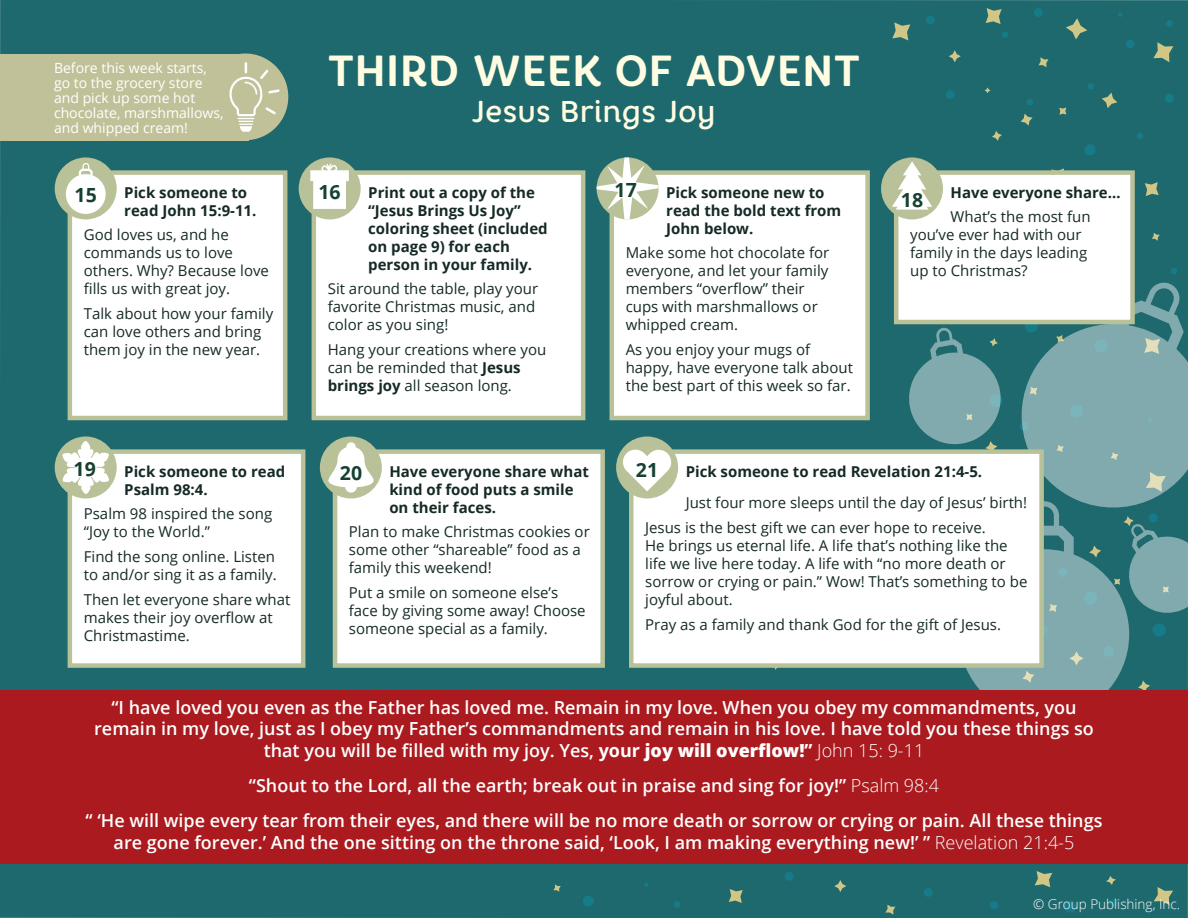
<style>
.page{position:relative;width:1188px;height:918px;background:#1e696d}
.page>*{position:absolute;margin:0;border:0;box-sizing:border-box;transform-origin:0 0}
.t1{font:700 43.5px "Core Rhino 65";color:#fffce1}
.t2{font:500 30px "Core Rhino 55";color:#fffce1}
.t3{font:700 19.5px "Open Sans";color:#154130}
.t4{font:600 18px/21.6px "Open Sans";color:#fff;text-align:center}
.t5{font:15px/18px "Open Sans";color:#152a27}
.t6{font:700 15px/18px "Open Sans";color:#152a27}
.t7{font:14.1px/15px "Open Sans";color:#fff}
.t8{font:300 13.5px "Open Sans";color:#fff}
.s1{font-weight:700}
.s2{font-weight:800}
.s3{font-weight:300}
</style>
<div class="page">
<svg style="left:1021px;top:114px;width:12px;height:12px"></svg>
<svg style="left:1051px;top:168px;width:14px;height:2px"></svg>
<svg style="left:985px;top:87px;width:6px;height:6px"></svg>
<svg style="left:1152px;top:233px;width:8px;height:8px"></svg>
<svg style="left:992px;top:131px;width:10px;height:10px"></svg>
<svg style="left:892px;top:22px;width:18px;height:18px"></svg>
<svg style="left:986px;top:8px;width:16px;height:16px"></svg>
<svg style="left:1153px;top:42px;width:20px;height:20px"></svg>
<div style="left:946px;top:90px;width:9px;height:9px;background:#167b88;border-radius:50%"></div>
<div style="left:1034px;top:8px;width:9px;height:9px;background:#167b88;border-radius:50%"></div>
<svg style="left:1118px;top:12px;width:4px;height:5px"></svg>
<div style="left:926px;top:16px;width:9px;height:8px;background:#167b88;border-radius:50%"></div>
<div style="left:1027px;top:99px;width:6px;height:7px;background:#167b88;border-radius:50%"></div>
<div style="left:1084px;top:144px;width:12px;height:11px;background:#167b88;border-radius:50%"></div>
<svg style="left:1145px;top:182px;width:14px;height:14px"></svg>
<svg style="left:1038px;top:57px;width:10px;height:10px"></svg>
<svg style="left:1102px;top:93px;width:15px;height:15px"></svg>
<svg style="left:1059px;top:108px;width:7px;height:7px"></svg>
<svg style="left:949px;top:50px;width:12px;height:12px"></svg>
<svg style="left:1087px;top:83px;width:7px;height:7px"></svg>
<svg style="left:1165px;top:93px;width:9px;height:10px"></svg>
<svg style="left:1136px;top:132px;width:8px;height:8px"></svg>
<div style="left:1166px;top:20px;width:7px;height:7px;background:#167b88;border-radius:50%"></div>
<svg style="left:1066px;top:18px;width:21px;height:21px"></svg>
<svg style="left:1126px;top:39px;width:9px;height:10px"></svg>
<div style="left:1002px;top:31px;width:6px;height:7px;background:#167b88;border-radius:50%"></div>
<svg style="left:885px;top:905px;width:10px;height:10px"></svg>
<svg style="left:834px;top:880px;width:12px;height:12px"></svg>
<div style="left:924px;top:888px;width:9px;height:9px;background:#167b88;border-radius:50%"></div>
<svg style="left:1106px;top:876px;width:10px;height:9px"></svg>
<svg style="left:1035px;top:871px;width:17px;height:16px"></svg>
<svg style="left:1154px;top:887px;width:19px;height:18px"></svg>
<div style="left:1110px;top:899px;width:9px;height:8px;background:#167b88;border-radius:50%"></div>
<div style="left:990px;top:901px;width:8px;height:8px;background:#167b88;border-radius:50%"></div>
<div style="left:1063px;top:901px;width:13px;height:12px;background:#167b88;border-radius:50%"></div>
<svg style="left:729px;top:889px;width:14px;height:14px"></svg>
<div style="left:785px;top:872px;width:9px;height:9px;background:#167b88;border-radius:50%"></div>
<div style="left:674px;top:901px;width:6px;height:7px;background:#167b88;border-radius:50%"></div>
<svg style="left:644px;top:882px;width:5px;height:5px"></svg>
<svg style="left:553px;top:884px;width:8px;height:8px"></svg>
<svg style="left:770px;top:668px;width:14px;height:2px"></svg>
<svg style="left:582px;top:895px;width:13px;height:12px"></svg>
<svg style="left:866px;top:268px;width:322px;height:422px"></svg>
<div style="left:312px;top:170px;width:273px;height:250px;background:#fff;border:4px solid #b9c198"></div>
<div style="left:299px;top:157px;width:62px;height:62px;background:#b9c198;border-radius:50%"></div>
<div style="left:610px;top:170px;width:260px;height:250px;background:#fff;border:4px solid #b9c198"></div>
<div style="left:894px;top:170px;width:241px;height:154px;background:#fff;border:4px solid #b9c198"></div>
<div style="left:881px;top:157px;width:62px;height:62px;background:#b9c198;border-radius:50%"></div>
<div style="left:68px;top:170px;width:219px;height:250px;background:#fff;border:4px solid #b9c198"></div>
<div style="left:55px;top:157px;width:62px;height:62px;background:#b9c198;border-radius:50%"></div>
<div style="left:333px;top:449px;width:272px;height:219px;background:#fff;border:4px solid #b9c198"></div>
<div style="left:320px;top:437px;width:62px;height:61px;background:#b9c198;border-radius:50%"></div>
<div style="left:629px;top:449px;width:415px;height:219px;background:#fff;border:4px solid #b9c198"></div>
<div style="left:616px;top:437px;width:62px;height:61px;background:#b9c198;border-radius:50%"></div>
<div style="left:68px;top:449px;width:237px;height:219px;background:#fff;border:4px solid #b9c198"></div>
<div style="left:55px;top:437px;width:62px;height:61px;background:#b9c198;border-radius:50%"></div>
<svg style="left:66px;top:163px;width:40px;height:51px"></svg>
<svg style="left:328px;top:442px;width:46px;height:51px"></svg>
<svg style="left:310px;top:164px;width:39px;height:45px"></svg>
<svg style="left:892px;top:161px;width:40px;height:49px"></svg>
<svg style="left:62px;top:441px;width:47px;height:53px"></svg>
<svg style="left:597px;top:157px;width:62px;height:62px"></svg>
<div style="left:0;top:690px;width:1188px;height:173px;background:#aa1a1e"></div>
<div style="left:0;top:54px;width:248px;height:86px;background:#c0c199"></div>
<div style="left:202px;top:54px;width:86px;height:86px;background:#c0c199;border-radius:50%"></div>
<svg style="left:229px;top:62px;width:51px;height:70px"></svg>
<svg style="left:622px;top:448px;width:50px;height:43px"></svg>
<p class="t7" style="left:54px;top:60px;width:171px">Before this week starts, go to the grocery store and pick up some hot chocolate, marshmallows, and whipped cream!</p>
<p class="t6" style="left:124px;top:183px;width:134px">Pick someone to read John 15:9-11.</p>
<p class="t5" style="left:84px;top:226px;width:187px">God loves us, and he commands us to love others. Why? Because love fills us with great joy.</p>
<p class="t5" style="left:84px;top:304px;width:191px">Talk about how your family can love others and bring them joy in the new year.</p>
<p class="t3" style="left:75px;top:181px;width:24px">15</p>
<p class="t3" style="left:74px;top:455px;width:24px">19</p>
<p class="t6" style="left:124px;top:462px;width:163px">Pick someone to read<br>Psalm 98:4.</p>
<p class="t5" style="left:84px;top:505px;width:190px">Psalm 98 inspired the song “Joy to the World.”</p>
<p class="t5" style="left:84px;top:547px;width:195px">Find the song online. Listen to and/or sing it as a family.</p>
<p class="t5" style="left:84px;top:590px;width:208px">Then let everyone share what makes their joy overflow at<br>Christmastime.</p>
<p class="t1" style="left:327px;top:42px;width:535px">THIRD WEEK OF ADVENT</p>
<p class="t2" style="left:472px;top:92px;width:245px">Jesus Brings Joy</p>
<p class="t3" style="left:318px;top:179px;width:24px">16</p>
<p class="t6" style="left:368px;top:183px;width:181px">Print out a copy of the “Jesus Brings Us Joy” coloring sheet (included on page 9) for each person in your family.</p>
<p class="t5" style="left:328px;top:280px;width:212px">Sit around the table, play your favorite Christmas music, and color as you sing!</p>
<p class="t5" style="left:328px;top:340px;width:220px">Hang your creations where you can be reminded that <span class="s1">Jesus brings joy</span> all season long.</p>
<p class="t3" style="left:615px;top:176px;width:24px">17</p>
<p class="t6" style="left:666px;top:183px;width:177px">Pick someone new to read the bold text from<br>John below.</p>
<p class="t5" style="left:626px;top:244px;width:205px">Make some hot chocolate for everyone, and let your family members “overflow” their cups with marshmallows or whipped cream.</p>
<p class="t5" style="left:626px;top:340px;width:229px">As you enjoy your mugs of happy, have everyone talk about the best part of this week so far.</p>
<p class="t6" style="left:951px;top:183px;width:172px">Have everyone share…</p>
<p class="t5" style="left:910px;top:208px;width:182px;text-indent:40px">What’s the most fun you’ve ever had with our family in the days leading up to Christmas?</p>
<p class="t3" style="left:901px;top:186px;width:24px">18</p>
<p class="t6" style="left:389px;top:462px;width:201px">Have everyone share what kind of food puts a smile on their faces.</p>
<p class="t5" style="left:349px;top:523px;width:242px">Plan to make Christmas cookies or some other “shareable” food as a family this weekend!</p>
<p class="t5" style="left:349px;top:583px;width:238px">Put a smile on someone else’s face by giving some away! Choose someone special as a family.</p>
<p class="t3" style="left:340px;top:460px;width:24px">20</p>
<p class="t3" style="left:636px;top:457px;width:24px">21</p>
<p class="t6" style="left:686px;top:462px;width:298px">Pick someone to read Revelation 21:4-5.</p>
<p class="t5" style="left:686px;top:493px;width:343px">Just four more sleeps until the day of Jesus’ birth!</p>
<p class="t5" style="left:645px;top:518px;width:384px">Jesus is the best gift we can ever hope to receive.<br>He brings us eternal life. A life that’s nothing like the life we live here today. A life with “no more death or sorrow or crying or pain.” Wow! That’s something to be joyful about.</p>
<p class="t5" style="left:645px;top:615px;width:357px">Pray as a family and thank God for the gift of Jesus.</p>
<p class="t4" style="left:94px;top:696px;width:1001px">“I have loved you even as the Father has loved me. Remain in my love. When you obey my commandments, you remain in my love, just as I obey my Father’s commandments and remain in his love. I have told you these things so that you will be filled with my joy. Yes, <span class="s1">your</span> <span class="s2">joy will overflow!</span><span class="s1">”</span> <span class="s3">John 15: 9-11</span></p>
<p class="t4" style="left:249px;top:774px;width:692px">“Shout to the Lord, all the earth; break out in praise and sing for joy!” <span class="s3">Psalm 98:4</span></p>
<p class="t4" style="left:86px;top:809px;width:1018px">“ ‘He will wipe every tear from their eyes, and there will be no more death or sorrow or crying or pain. All these things are gone forever.’ And the one sitting on the throne said, ‘Look, I am making everything new!’ ” <span class="s3">Revelation 21:4-5</span></p>
<p class="t8" style="left:1033px;top:895px;width:148px">© Group Publishing, Inc.</p>
</div>
